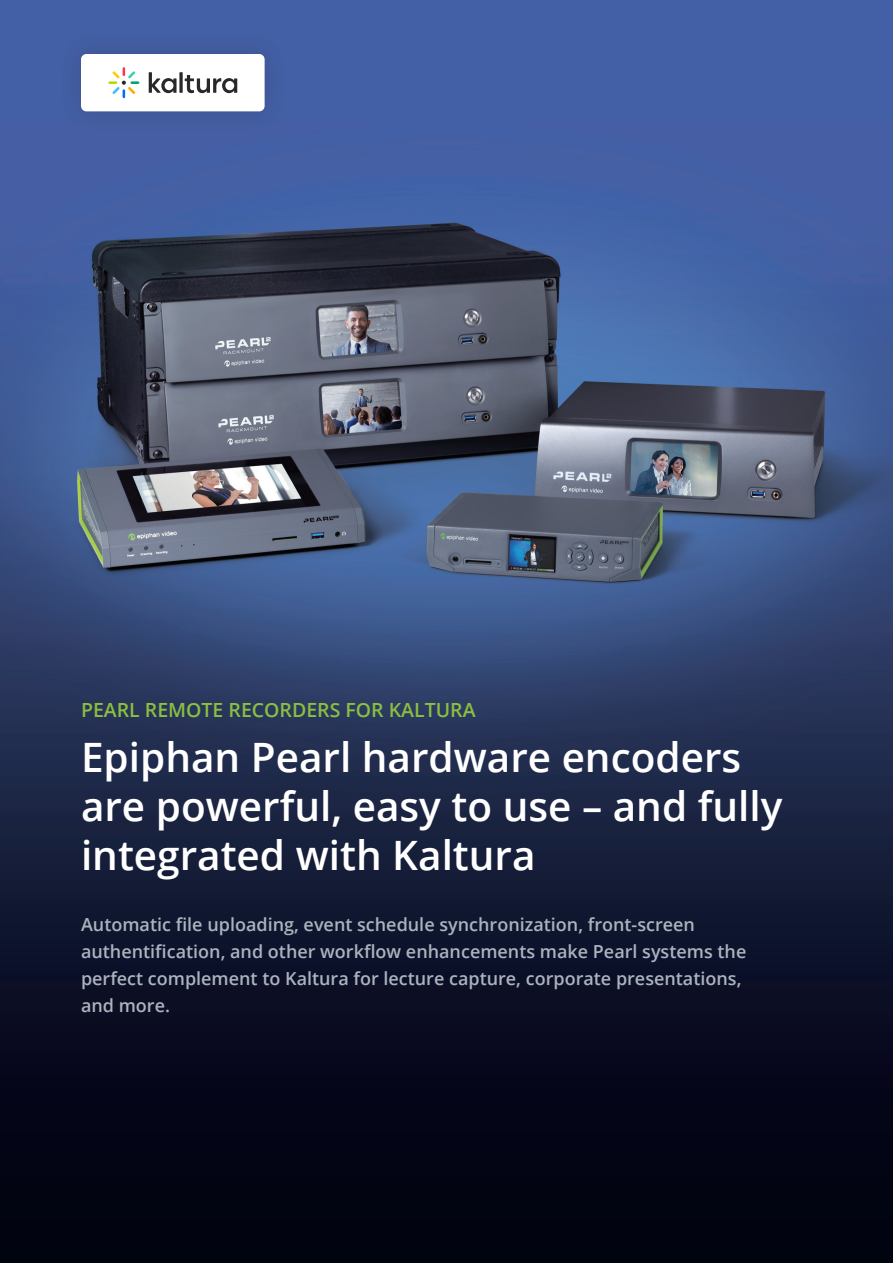
<style>
.page{position:relative;width:893px;height:1263px;background:#fff}
.page>*{position:absolute;margin:0;border:0;box-sizing:border-box;transform-origin:0 0}
.t1{font:600 40.5px/48.6px "Open Sans";color:#fff}
.t2{font:600 19.5px "Open Sans";color:#8abf3f}
.Introductory_text{font:600 18px/27px "Open Sans";color:#acb3bd}
</style>
<div class="page">
<img style="left:0;top:0;width:893px;height:1263px">
<div style="left:58px;top:31px;width:229px;height:103px;background:#425da1"></div>
<div style="left:81px;top:54px;width:184px;height:57px;background:#fff;border-radius:5px"></div>
<svg style="left:149px;top:72px;width:28px;height:21px"></svg>
<svg style="left:179px;top:72px;width:4px;height:21px"></svg>
<svg style="left:185px;top:75px;width:52px;height:18px"></svg>
<svg style="left:108px;top:67px;width:31px;height:31px"></svg>
<h4 class="t2" style="left:81px;top:696px;width:396px">PEARL REMOTE RECORDERS FOR KALTURA</h4>
<h2 class="t1" style="left:81px;top:732px;width:703px">Epiphan Pearl hardware encoders are powerful, easy to use – and fully integrated with Kaltura</h2>
<p class="Introductory_text" style="left:81px;top:911px;width:667px">Automatic file uploading, event schedule synchronization, front-screen authentification, and other workflow enhancements make Pearl systems the perfect complement to Kaltura for lecture capture, corporate presentations, and more.</p>
</div>
